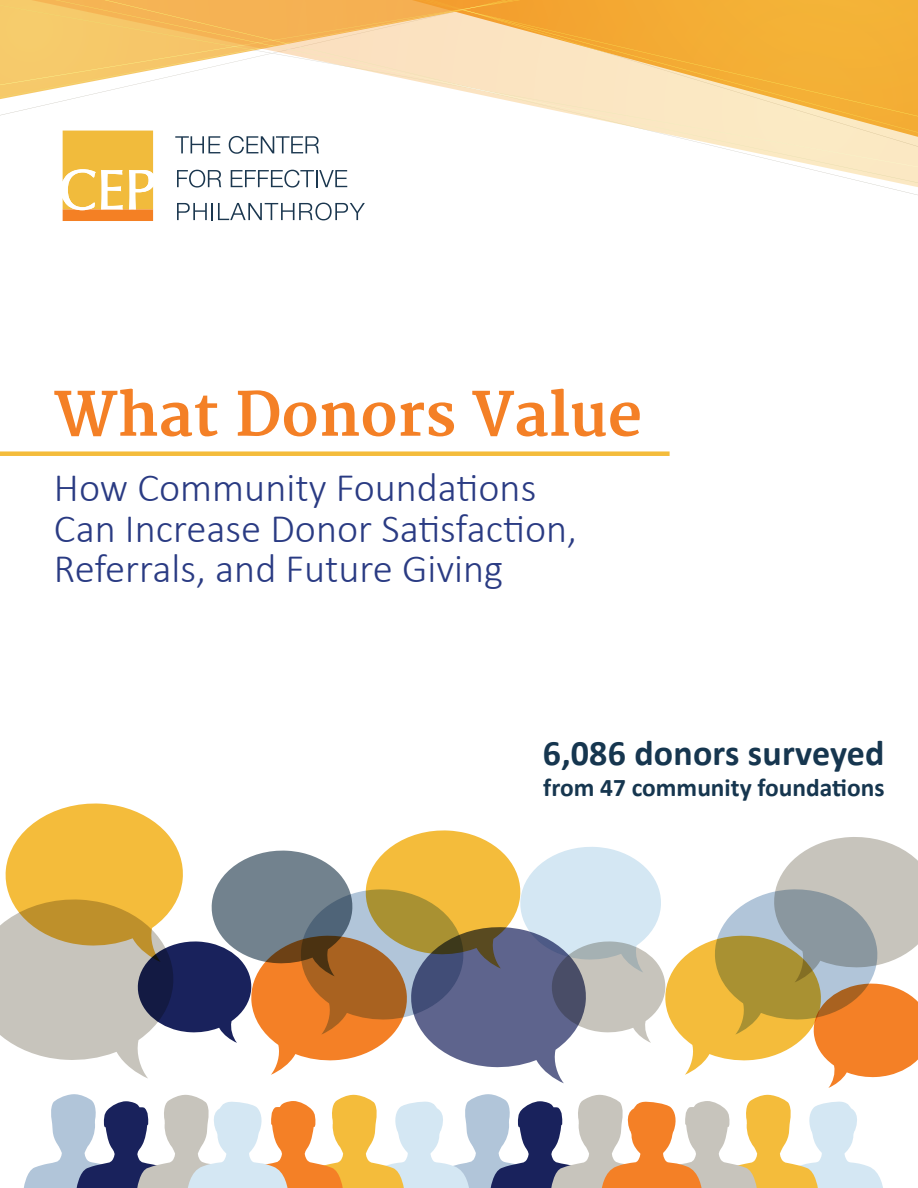
<style>
.page{position:relative;width:918px;height:1188px;background:#fff}
.page>*{position:absolute;margin:0;border:0;box-sizing:border-box;transform-origin:0 0}
.t1{font:700 59.25px "Merriweather";color:#f48026}
.t2{font:300 40.5px/40.5px "Calibri";color:#2a3b83}
.t3{font:700 36px "Calibri";letter-spacing:.005em;color:#16364f}
.t4{font:700 25.5px "Calibri";color:#16364f}
</style>
<div class="page">
<svg style="left:0;top:0;width:918px;height:193px"></svg>
<svg style="left:175px;top:136px;width:45px;height:17px"></svg>
<svg style="left:229px;top:136px;width:90px;height:18px"></svg>
<svg style="left:177px;top:170px;width:44px;height:18px"></svg>
<svg style="left:231px;top:170px;width:116px;height:18px"></svg>
<svg style="left:177px;top:203px;width:188px;height:17px"></svg>
<svg style="left:63px;top:131px;width:91px;height:90px;background:#f3be59"></svg>
<svg style="left:24px;top:1094px;width:859px;height:94px"></svg>
<svg style="left:0;top:804px;width:918px;height:284px"></svg>
<div style="left:0;top:451px;width:670px;height:5px;background:#f4bc3b"></div>
<p class="t1" style="left:54px;top:380px;width:590px">What Donors Value</p>
<p class="t2" style="left:54px;top:466px;width:525px">How Community Foundations<br>Can Increase Donor Satisfaction,<br>Referrals, and Future Giving</p>
<p class="t3" style="left:543px;top:730px;width:343px">6,086 donors surveyed</p>
<p class="t4" style="left:543px;top:772px;width:343px">from 47 community foundations</p>
</div>
